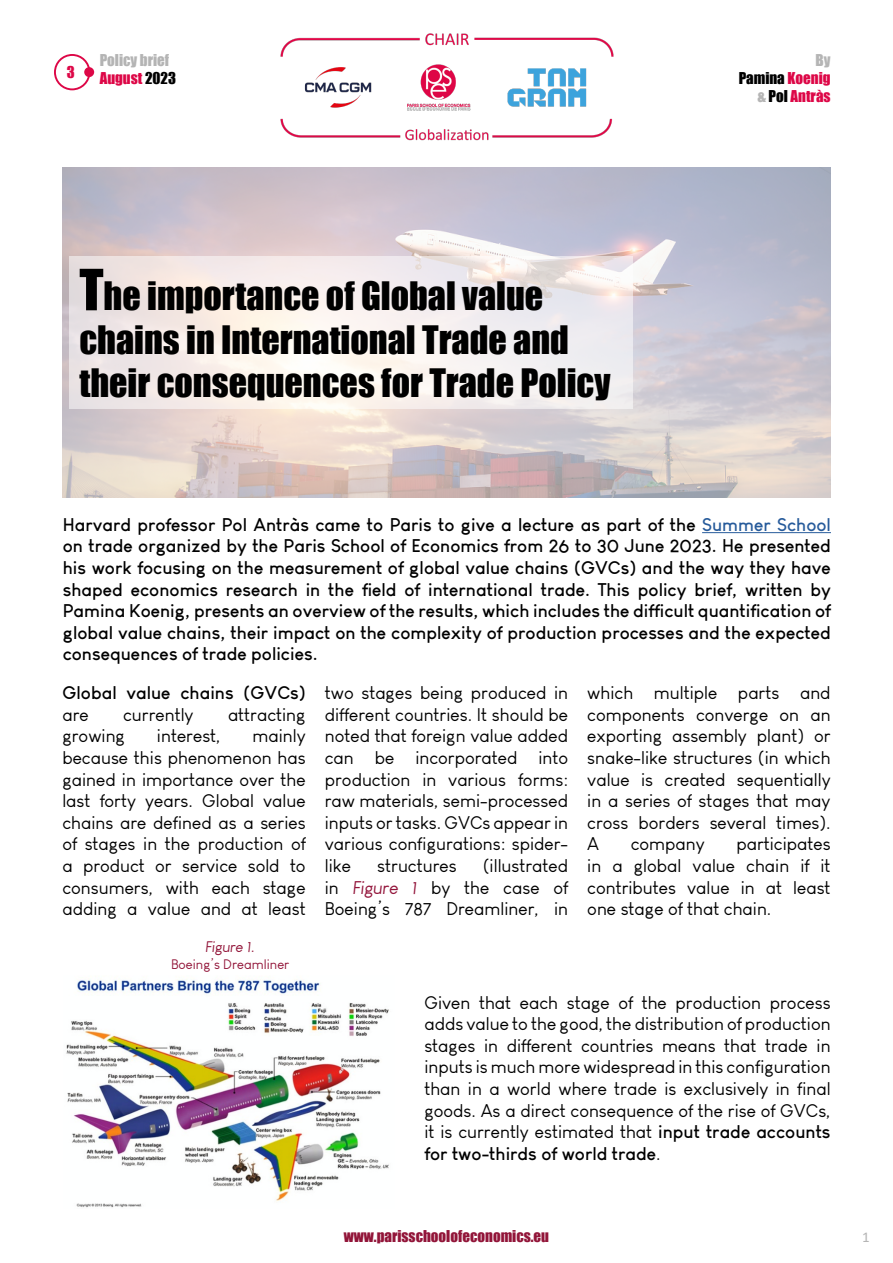
<style>
.page{position:relative;width:893px;height:1263px;background:#fff}
.page>*{position:absolute;margin:0;border:0;box-sizing:border-box;transform-origin:0 0}
.t1{font:36px/43.2px "Impact";color:#000}
.t2{font:18px/21.6px "Louis George Cafe";color:#000;text-align:justify}
.t3{font:700 18px/21.6px "Louis George Cafe";color:#000;text-align:justify}
.t4{font:15px "Impact";color:#921539}
.t5{font:15px/18px "Impact";color:#dd0747;text-align:right}
.t6{font:15px/18px "Impact";color:#b4b4b4}
.t7{font:italic 15px "Louis George Cafe";color:#921539}
.t8{font:15px "Calibri";color:#b5b5b5}
.t9{font:13.5px "Louis George Cafe";color:#921539}
.s1{color:#dd0747}
.s2{color:#000}
.s3{color:#b5b5b5}
.s4{font-size:52.5px}
.s5{color:#275b9b}
.s6{font-style:italic;color:#93153b}
.s7{font-weight:700}
</style>
<div class="page">
<img style="left:280px;top:33px;width:334px;height:108px">
<img style="left:62px;top:168px;width:769px;height:329px">
<div style="left:54px;top:54px;width:36px;height:36px;border:2px solid #dd0747;border-radius:50%"></div>
<div style="left:84px;top:67px;width:10px;height:10px;background:#dd0747;border-radius:50%"></div>
<svg style="left:70px;top:257px;width:563px;height:152px;fill:#f5eded"></svg>
<hr style="left:702px;top:532px;width:129px;height:1px;background:#275b9b">
<img style="left:66px;top:979px;width:323px;height:229px">
<p class="t5" style="left:67px;top:63px;width:9px">3</p>
<p class="t6" style="left:100px;top:51px;width:78px">Policy brief<br><span class="s1">August</span> <span class="s2">2023</span></p>
<p class="t5" style="left:739px;top:51px;width:93px"><span class="s3">By<br></span><span class="s2">Pamina</span> Koenig <span class="s3">&amp;</span> <span class="s2">Pol</span> Antràs</p>
<h1 class="t1" style="left:79px;top:274px;width:533px"><span class="s4">T</span>he importance of Global value chains in International Trade and their consequences for Trade Policy</h1>
<p class="t3" style="left:63px;top:513px;width:770px">Harvard professor Pol Antràs came to Paris to give a lecture as part of the <span class="s5">Summer School </span>on trade organized by the Paris School of Economics from 26 to 30 June 2023. He presented his work focusing on the measurement of global value chains (GVCs) and the way they have shaped economics research in the field of international trade. This policy brief, written by Pamina Koenig, presents an overview of the results, which includes the difficult quantification of global value chains, their impact on the complexity of production processes and the expected consequences of trade policies.</p>
<p class="t3" style="left:62px;top:682px;width:245px">Global value chains (GVCs)</p>
<p class="t2" style="left:62px;top:704px;width:28px">are</p>
<p class="t2" style="left:123px;top:704px;width:72px">currently</p>
<p class="t2" style="left:228px;top:704px;width:79px">attracting</p>
<p class="t2" style="left:62px;top:725px;width:64px">growing</p>
<p class="t2" style="left:157px;top:725px;width:65px">interest,</p>
<p class="t2" style="left:62px;top:725px;width:245px;text-indent:190px">mainly because this phenomenon has gained in importance over the last forty years. Global value chains are defined as a series of stages in the production of a product or service sold to consumers, with each stage adding a value and at least</p>
<p class="t7" style="left:205px;top:938px;width:51px">Figure 1.</p>
<p class="t9" style="left:171px;top:956px;width:120px">Boeing’s Dreamliner</p>
<p class="t2" style="left:325px;top:682px;width:245px">two stages being produced in different countries. It should be noted that foreign value added can be incorporated into production in various forms: raw materials, semi-processed inputs or tasks. GVCs appear in various configurations: spider&shy;like</p>
<p class="t2" style="left:325px;top:855px;width:245px;text-indent:158px">(illustrated in <span class="s6">Figure 1</span> by the case of Boeing’s 787 Dreamliner, in</p>
<p class="t2" style="left:377px;top:855px;width:81px">structures</p>
<p class="t2" style="left:587px;top:682px;width:245px">which multiple parts and components converge on an exporting assembly plant) or snake-like structures (in which value is created sequentially in a series of stages that may cross borders several times).<br>A</p>
<p class="t2" style="left:587px;top:833px;width:245px;text-indent:149px">participates in a global value chain if it contributes value in at least one stage of that chain.</p>
<p class="t2" style="left:631px;top:833px;width:76px">company</p>
<p class="t2" style="left:424px;top:991px;width:408px">Given that each stage of the production process adds value to the good, the distribution of production stages in different countries means that trade in inputs is much more widespread in this configuration than in a world where trade is exclusively in final goods. As a direct consequence of the rise of GVCs, it is currently estimated that <span class="s7">input trade accounts for two-thirds of world trade</span>.</p>
<p class="t4" style="left:344px;top:1224px;width:207px">www.parisschoolofeconomics.eu</p>
<p class="t8" style="left:862px;top:1226px;width:9px">1</p>
</div>
